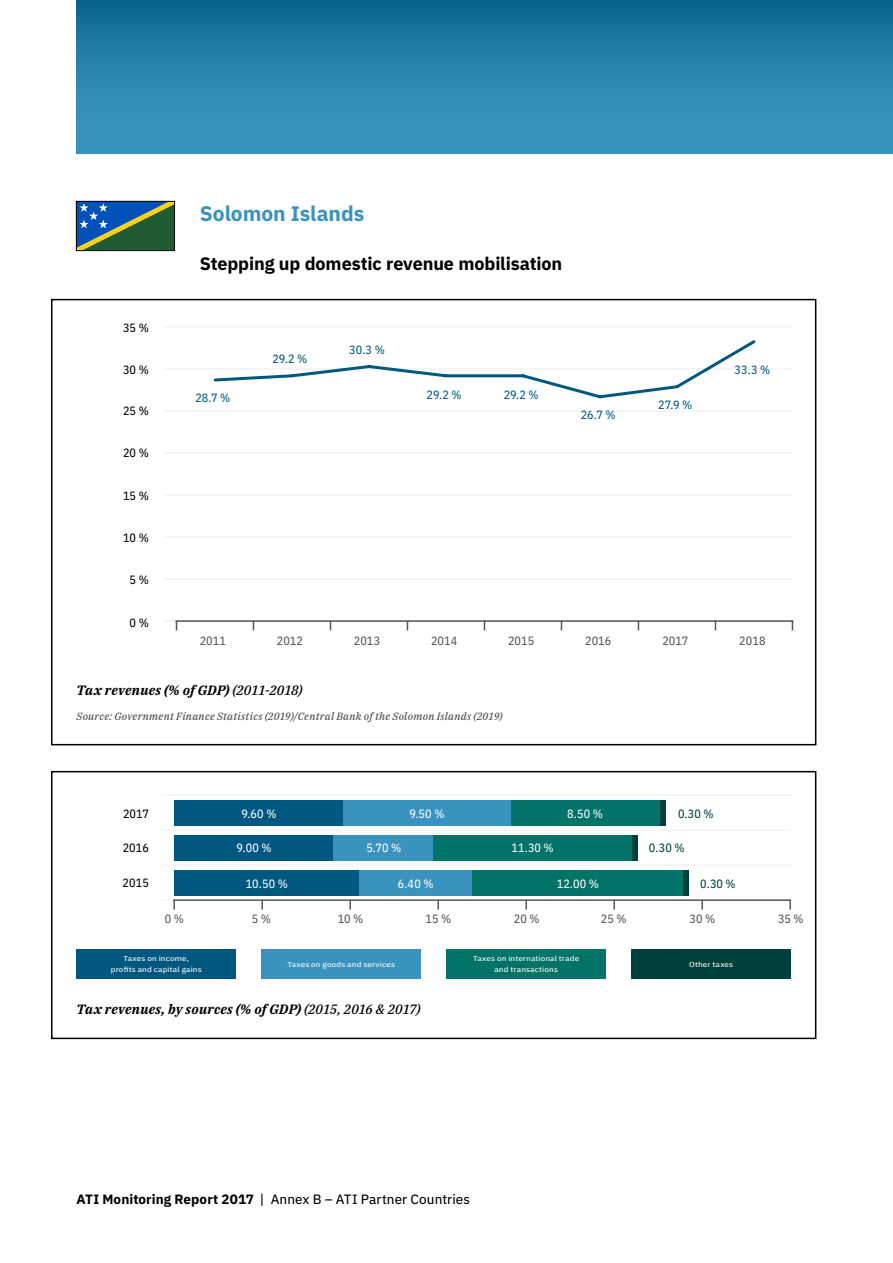
<style>
.page{position:relative;width:893px;height:1263px;background:#fff}
.page>*{position:absolute;margin:0;border:0;box-sizing:border-box;transform-origin:0 0}
.t1{font:700 21px "IBM Plex Sans";letter-spacing:-.005em;color:#3a93be}
.t2{font:700 18px "IBM Plex Sans";letter-spacing:-.005em;color:#000}
.t3{font:italic 700 13.5px "IBM Plex Serif";letter-spacing:.015em;color:#000}
.t4{font:13.5px "IBM Plex Sans Text";letter-spacing:.005em;color:#000}
.t5{font:12px "IBM Plex Sans Cond Text";letter-spacing:.005em;color:#575756}
.t6{font:12px "IBM Plex Sans Cond Text";letter-spacing:.015em;color:#fff}
.t7{font:12px "IBM Plex Sans Cond Text";letter-spacing:.005em;color:#005880}
.t8{font:12px "IBM Plex Sans Cond Text";letter-spacing:.005em;color:#000}
.t9{font:12px "IBM Plex Sans Cond Text";color:#00403b}
.t10{font:italic 500 10.5px "IBM Plex Serif";letter-spacing:.02em;color:#575756}
.t11{font:7.2px/10.8px "IBM Plex Sans Cond Text";letter-spacing:.02em;color:#fff;text-align:center;scale:1.25 1}
.s1{font-weight:500}
.s2{font-family:"IBM Plex Sans";font-weight:700}
</style>
<div class="page">
<div style="left:77px;top:0;width:816px;height:153px;background:linear-gradient(to bottom,#0f6992,#429cc7)"></div>
<hr style="left:164px;top:621px;width:629px;height:1px;background:#ededed">
<hr style="left:164px;top:579px;width:629px;height:1px;background:#ededed">
<hr style="left:164px;top:537px;width:629px;height:1px;background:#ededed">
<hr style="left:164px;top:495px;width:629px;height:1px;background:#ededed">
<hr style="left:164px;top:453px;width:629px;height:1px;background:#ededed">
<hr style="left:164px;top:411px;width:629px;height:1px;background:#ededed">
<hr style="left:164px;top:369px;width:629px;height:1px;background:#ededed">
<hr style="left:164px;top:326px;width:629px;height:1px;background:#ededed">
<hr style="left:176px;top:620px;width:617px;height:2px;background:#575756">
<svg style="left:212px;top:340px;width:546px;height:59px"></svg>
<hr style="left:161px;top:900px;width:630px;height:1px;background:#ededed">
<hr style="left:161px;top:865px;width:630px;height:1px;background:#ededed">
<hr style="left:161px;top:830px;width:630px;height:1px;background:#ededed">
<hr style="left:161px;top:795px;width:630px;height:1px;background:#ededed">
<svg style="left:173px;top:901px;width:2px;height:8px"></svg>
<svg style="left:261px;top:901px;width:2px;height:8px"></svg>
<svg style="left:349px;top:901px;width:2px;height:8px"></svg>
<svg style="left:437px;top:901px;width:2px;height:8px"></svg>
<svg style="left:525px;top:901px;width:2px;height:8px"></svg>
<svg style="left:613px;top:901px;width:2px;height:8px"></svg>
<svg style="left:701px;top:901px;width:2px;height:8px"></svg>
<svg style="left:789px;top:901px;width:2px;height:8px"></svg>
<hr style="left:173px;top:899px;width:618px;height:2px;background:#575756">
<div style="left:660px;top:800px;width:5px;height:25px;background:#00403b"></div>
<div style="left:632px;top:835px;width:5px;height:25px;background:#00403b"></div>
<div style="left:683px;top:870px;width:5px;height:25px;background:#00403b"></div>
<div style="left:510px;top:800px;width:150px;height:25px;background:#027368"></div>
<div style="left:433px;top:835px;width:199px;height:25px;background:#027368"></div>
<div style="left:472px;top:870px;width:211px;height:25px;background:#027368"></div>
<div style="left:343px;top:800px;width:167px;height:25px;background:#3a93be"></div>
<div style="left:333px;top:835px;width:100px;height:25px;background:#3a93be"></div>
<div style="left:359px;top:870px;width:113px;height:25px;background:#3a93be"></div>
<div style="left:174px;top:800px;width:169px;height:25px;background:#005880"></div>
<div style="left:174px;top:835px;width:159px;height:25px;background:#005880"></div>
<div style="left:174px;top:870px;width:185px;height:25px;background:#005880"></div>
<div style="left:51px;top:771px;width:765px;height:268px;border:2px solid #000"></div>
<div style="left:51px;top:299px;width:765px;height:446px;border:2px solid #000"></div>
<div style="left:77px;top:949px;width:159px;height:29px;background:#005880"></div>
<div style="left:261px;top:949px;width:160px;height:29px;background:#3a93be"></div>
<div style="left:446px;top:949px;width:160px;height:29px;background:#027368"></div>
<div style="left:631px;top:949px;width:160px;height:29px;background:#00403b"></div>
<svg style="left:76px;top:201px;width:99px;height:50px;background:#2f6368"></svg>
<h3 class="t8" style="left:123px;top:318px;width:27px">35 %</h3>
<h3 class="t8" style="left:123px;top:360px;width:27px">30 %</h3>
<h3 class="t8" style="left:123px;top:402px;width:27px">25 %</h3>
<h3 class="t8" style="left:123px;top:443px;width:27px">20 %</h3>
<h3 class="t8" style="left:123px;top:486px;width:27px">15 %</h3>
<h3 class="t8" style="left:123px;top:528px;width:27px">10 %</h3>
<h3 class="t8" style="left:130px;top:571px;width:21px">5 %</h3>
<h3 class="t8" style="left:130px;top:613px;width:21px">0 %</h3>
<h1 class="t1" style="left:200px;top:197px;width:166px">Solomon Islands</h1>
<h2 class="t2" style="left:200px;top:249px;width:364px">Stepping up domestic revenue mobilisation</h2>
<h3 class="t7" style="left:195px;top:388px;width:37px">28.7 %</h3>
<h3 class="t7" style="left:272px;top:349px;width:37px">29.2 %</h3>
<h3 class="t7" style="left:349px;top:340px;width:37px">30.3 %</h3>
<h3 class="t7" style="left:427px;top:385px;width:37px">29.2 %</h3>
<h3 class="t7" style="left:504px;top:385px;width:37px">29.2 %</h3>
<h3 class="t7" style="left:581px;top:406px;width:36px">26.7 %</h3>
<h3 class="t7" style="left:658px;top:395px;width:36px">27.9 %</h3>
<h3 class="t7" style="left:735px;top:361px;width:37px">33.3 %</h3>
<h3 class="t5" style="left:200px;top:631px;width:28px">2011</h3>
<h3 class="t5" style="left:277px;top:631px;width:28px">2012</h3>
<h3 class="t5" style="left:354px;top:631px;width:28px">2013</h3>
<h3 class="t5" style="left:431px;top:631px;width:28px">2014</h3>
<h3 class="t5" style="left:508px;top:631px;width:28px">2015</h3>
<h3 class="t5" style="left:585px;top:631px;width:28px">2016</h3>
<h3 class="t5" style="left:662px;top:631px;width:27px">2017</h3>
<h3 class="t5" style="left:739px;top:631px;width:28px">2018</h3>
<h3 class="t3" style="left:77px;top:679px;width:228px">Tax revenues (% of GDP) <span class="s1">(2011-2018)</span></h3>
<h3 class="t10" style="left:77px;top:708px;width:428px">Source: Government Finance Statistics (2019)/Central Bank of the Solomon Islands (2019)</h3>
<h3 class="t8" style="left:123px;top:804px;width:27px">2017</h3>
<h3 class="t6" style="left:241px;top:804px;width:37px">9.60 %</h3>
<h3 class="t6" style="left:237px;top:839px;width:37px">9.00 %</h3>
<h3 class="t6" style="left:366px;top:839px;width:36px">5.70 %</h3>
<h3 class="t6" style="left:511px;top:839px;width:44px">11.30 %</h3>
<h3 class="t9" style="left:649px;top:839px;width:37px">0.30 %</h3>
<h3 class="t6" style="left:246px;top:874px;width:44px">10.50 %</h3>
<h3 class="t6" style="left:398px;top:874px;width:37px">6.40 %</h3>
<h3 class="t6" style="left:557px;top:874px;width:44px">12.00 %</h3>
<h3 class="t9" style="left:700px;top:874px;width:37px">0.30 %</h3>
<h3 class="t6" style="left:409px;top:804px;width:37px">9.50 %</h3>
<h3 class="t6" style="left:567px;top:804px;width:37px">8.50 %</h3>
<h3 class="t9" style="left:678px;top:804px;width:37px">0.30 %</h3>
<h3 class="t8" style="left:123px;top:839px;width:28px">2016</h3>
<h3 class="t8" style="left:123px;top:874px;width:28px">2015</h3>
<h3 class="t5" style="left:165px;top:909px;width:21px">0 %</h3>
<h3 class="t5" style="left:252px;top:909px;width:21px">5 %</h3>
<h3 class="t5" style="left:338px;top:909px;width:27px">10 %</h3>
<h3 class="t5" style="left:426px;top:909px;width:27px">15 %</h3>
<h3 class="t5" style="left:514px;top:909px;width:27px">20 %</h3>
<h3 class="t5" style="left:601px;top:909px;width:27px">25 %</h3>
<h3 class="t5" style="left:690px;top:909px;width:27px">30 %</h3>
<h3 class="t5" style="left:778px;top:909px;width:27px">35 %</h3>
<p class="t11" style="left:111px;top:953px;width:74px">Taxes on income, profits and capital gains</p>
<p class="t11" style="left:287px;top:958px;width:88px">Taxes on goods and services</p>
<p class="t11" style="left:473px;top:953px;width:86px">Taxes on international trade and transactions</p>
<p class="t11" style="left:689px;top:958px;width:37px">Other taxes</p>
<h3 class="t3" style="left:77px;top:998px;width:346px">Tax revenues, by sources (% of GDP) <span class="s1">(2015, 2016 &amp; 2017)</span></h3>
<h3 class="t4" style="left:77px;top:1189px;width:395px"><span class="s2">ATI Monitoring Report 2017</span> | Annex B – ATI Partner Countries</h3>
</div>
